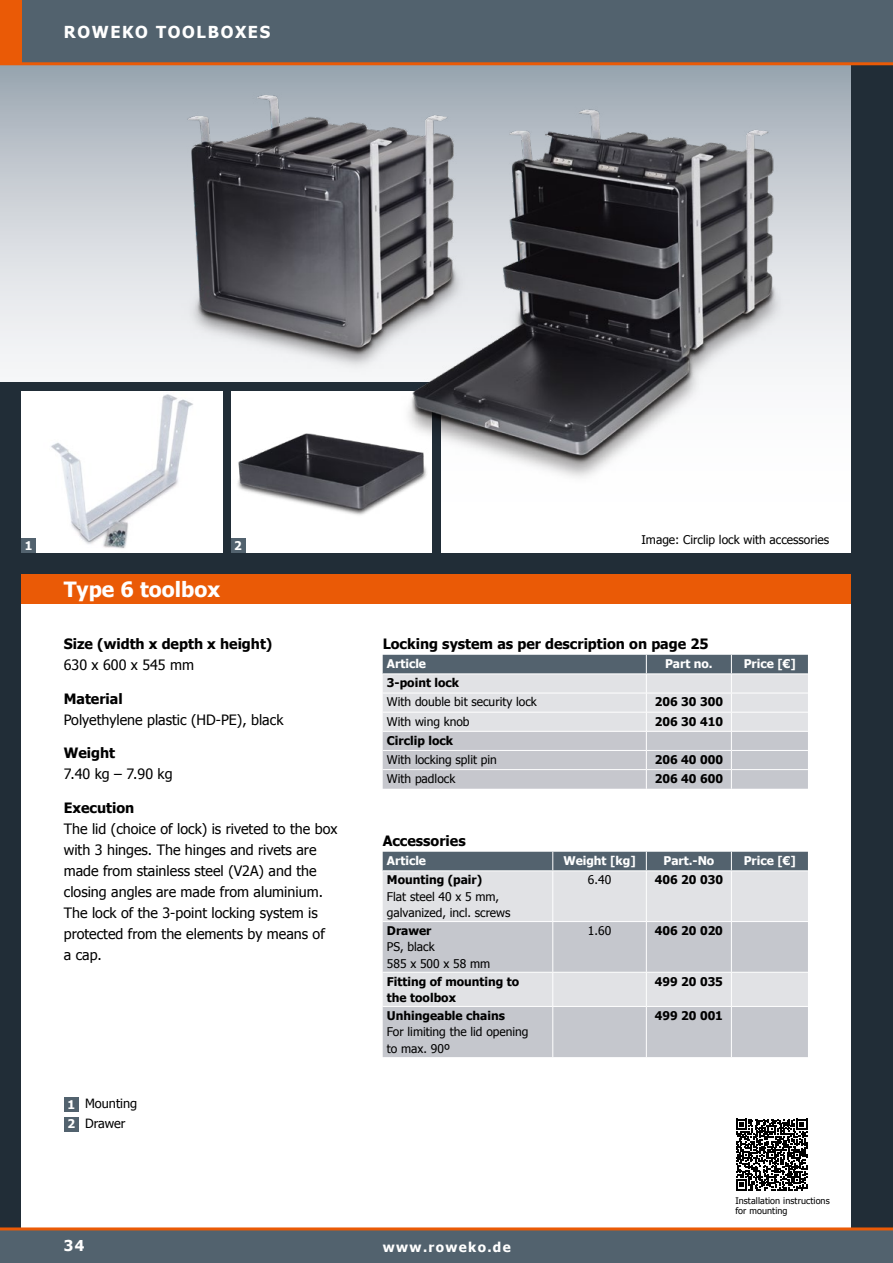
<style>
.page{position:relative;width:893px;height:1263px;background:#212d37}
.page>*{position:absolute;margin:0;border:0;box-sizing:border-box;transform-origin:0 0}
.t1{font:700 21px "Tahoma";color:#fff}
.t2{font:700 16.5px "Tahoma";letter-spacing:.1em;color:#fff}
.t3{font:700 15px "Tahoma";color:#fff}
.t4{font:14.25px/21px "Tahoma";color:#000}
.t5{font:700 14.25px "Tahoma";color:#000}
.t6{font:700 13.5px "Tahoma";letter-spacing:.1em;color:#fff}
.t7{font:12.75px/19.5px "Tahoma";color:#000}
.t8{font:12px/16.5px "Tahoma";color:#000}
.t9{font:700 12px/16.5px "Tahoma";color:#000}
.t10{font:700 12px "Tahoma";color:#fff}
.t11{font:9px/10.5px "Tahoma";letter-spacing:.01em;color:#000}
.s1{font-weight:700;font-size:12px;color:#fff}
</style>
<div class="page">
<svg style="left:0;top:65px;width:850px;height:488px;background:#d5d9de"></svg>
<div style="left:21px;top:604px;width:829px;height:659px;background:#fff"></div>
<img style="left:163px;top:81px;width:320px;height:302px">
<div style="left:0;top:383px;width:440px;height:174px;background:#212d37"></div>
<div style="left:231px;top:391px;width:201px;height:162px;background:#fff"></div>
<img style="left:237px;top:433px;width:168px;height:82px">
<img style="left:21px;top:391px;width:201px;height:162px">
<img style="left:383px;top:95px;width:415px;height:395px">
<svg style="left:736px;top:1119px;width:71px;height:71px"></svg>
<div style="left:0;top:1229px;width:893px;height:34px;background:#52626e"></div>
<div style="left:0;top:0;width:893px;height:64px;background:#52626e"></div>
<hr style="left:0;top:62px;width:893px;height:3px;background:#ea5a06">
<div style="left:0;top:0;width:21px;height:64px;background:#ea5a06"></div>
<div style="left:21px;top:574px;width:829px;height:30px;background:#ea5a06"></div>
<hr style="left:0;top:1227px;width:893px;height:3px;background:#ea5a06">
<svg style="left:383px;top:655px;width:425px;height:134px;background:#c3c6cc"></svg>
<div style="left:383px;top:871px;width:425px;height:50px;background:#e1e2e5"></div>
<svg style="left:383px;top:922px;width:425px;height:135px;background:#cccdd3"></svg>
<hr style="left:383px;top:972px;width:170px;height:1px;background:#fff">
<hr style="left:553px;top:972px;width:93px;height:1px;background:#fff">
<hr style="left:646px;top:972px;width:85px;height:1px;background:#fff">
<hr style="left:731px;top:972px;width:77px;height:1px;background:#fff">
<div style="left:383px;top:852px;width:425px;height:19px;background:#53626e"></div>
<hr style="left:552px;top:871px;width:1px;height:50px;background:#fff">
<hr style="left:646px;top:871px;width:1px;height:50px;background:#fff">
<hr style="left:731px;top:871px;width:1px;height:50px;background:#fff">
<hr style="left:552px;top:922px;width:1px;height:50px;background:#fff">
<hr style="left:646px;top:922px;width:1px;height:50px;background:#fff">
<hr style="left:731px;top:922px;width:1px;height:50px;background:#fff">
<hr style="left:552px;top:972px;width:1px;height:34px;background:#fff">
<hr style="left:646px;top:972px;width:1px;height:34px;background:#fff">
<hr style="left:731px;top:972px;width:1px;height:34px;background:#fff">
<hr style="left:552px;top:1007px;width:1px;height:50px;background:#fff">
<hr style="left:646px;top:1007px;width:1px;height:50px;background:#fff">
<hr style="left:731px;top:1007px;width:1px;height:50px;background:#fff">
<hr style="left:383px;top:1006px;width:170px;height:1px;background:#fff">
<hr style="left:553px;top:1006px;width:93px;height:1px;background:#fff">
<hr style="left:646px;top:1006px;width:85px;height:1px;background:#fff">
<hr style="left:731px;top:1006px;width:77px;height:1px;background:#fff">
<div style="left:64px;top:1097px;width:15px;height:15px;background:#52626e"></div>
<div style="left:64px;top:1117px;width:15px;height:14px;background:#52626e"></div>
<div style="left:231px;top:538px;width:15px;height:15px;background:#52626e"></div>
<div style="left:21px;top:538px;width:15px;height:15px;background:#52626e"></div>
<p class="t2" style="left:64px;top:20px;width:208px">ROWEKO TOOLBOXES</p>
<p class="t10" style="left:25px;top:537px;width:9px">1</p>
<p class="t10" style="left:234px;top:537px;width:9px">2</p>
<p class="t8" style="left:642px;top:531px;width:189px">Image: Circlip lock with accessories</p>
<h1 class="t1" style="left:64px;top:574px;width:158px">Type 6 toolbox</h1>
<p class="t5" style="left:64px;top:634px;width:210px">Size (width x depth x height)</p>
<p class="t4" style="left:64px;top:653px;width:132px">630 x 600 x 545 mm</p>
<p class="t5" style="left:64px;top:688px;width:60px">Material</p>
<p class="t4" style="left:64px;top:708px;width:221px">Polyethylene plastic (HD-PE), black</p>
<p class="t5" style="left:64px;top:743px;width:53px">Weight</p>
<p class="t4" style="left:64px;top:763px;width:110px">7.40 kg – 7.90 kg</p>
<p class="t5" style="left:64px;top:798px;width:72px">Execution</p>
<p class="t4" style="left:64px;top:818px;width:275px">The lid (choice of lock) is riveted to the box with 3 hinges. The hinges and rivets are made from stainless steel (V2A) and the closing angles are made from aluminium.<br>The lock of the 3-point locking system is protected from the elements by means of<br>a cap.</p>
<p class="t7" style="left:67px;top:1093px;width:71px"><span class="s1">1</span> Mounting<br><span class="s1">2</span> Drawer</p>
<p class="t5" style="left:383px;top:634px;width:327px">Locking system as per description on page 25</p>
<p class="t10" style="left:387px;top:655px;width:41px">Article</p>
<p class="t10" style="left:665px;top:655px;width:49px">Part no.</p>
<p class="t10" style="left:744px;top:655px;width:54px">Price [€]</p>
<p class="t9" style="left:387px;top:674px;width:74px">3-point lock</p>
<p class="t8" style="left:387px;top:693px;width:151px">With double bit security lock</p>
<p class="t9" style="left:655px;top:693px;width:70px">206 30 300</p>
<p class="t8" style="left:387px;top:712px;width:84px">With wing knob</p>
<p class="t9" style="left:655px;top:712px;width:70px">206 30 410</p>
<p class="t9" style="left:387px;top:731px;width:68px">Circlip lock</p>
<p class="t8" style="left:387px;top:751px;width:111px">With locking split pin</p>
<p class="t9" style="left:655px;top:750px;width:70px">206 40 000</p>
<p class="t8" style="left:387px;top:770px;width:70px">With padlock</p>
<p class="t9" style="left:655px;top:770px;width:70px">206 40 600</p>
<p class="t5" style="left:383px;top:830px;width:85px">Accessories</p>
<p class="t10" style="left:387px;top:852px;width:41px">Article</p>
<p class="t10" style="left:563px;top:852px;width:74px">Weight [kg]</p>
<p class="t10" style="left:663px;top:852px;width:52px">Part.-No</p>
<p class="t10" style="left:744px;top:852px;width:54px">Price [€]</p>
<p class="t9" style="left:387px;top:871px;width:97px">Mounting (pair)</p>
<p class="t8" style="left:387px;top:888px;width:125px">Flat steel 40 x 5 mm, galvanized, incl. screws</p>
<p class="t8" style="left:588px;top:871px;width:25px">6.40</p>
<p class="t9" style="left:655px;top:871px;width:70px">406 20 030</p>
<p class="t9" style="left:387px;top:922px;width:46px">Drawer</p>
<p class="t8" style="left:387px;top:938px;width:105px">PS, black<br>585 x 500 x 58 mm</p>
<p class="t8" style="left:588px;top:922px;width:25px">1.60</p>
<p class="t9" style="left:655px;top:922px;width:70px">406 20 020</p>
<p class="t9" style="left:387px;top:972px;width:134px">Fitting of mounting to the toolbox</p>
<p class="t9" style="left:655px;top:972px;width:70px">499 20 035</p>
<p class="t9" style="left:387px;top:1006px;width:119px">Unhingeable chains</p>
<p class="t8" style="left:387px;top:1023px;width:143px">For limiting the lid opening to max. 90º</p>
<p class="t9" style="left:655px;top:1006px;width:70px">499 20 001</p>
<p class="t11" style="left:735px;top:1194px;width:96px">Installation instructions for mounting</p>
<p class="t3" style="left:64px;top:1235px;width:22px">34</p>
<p class="t6" style="left:383px;top:1237px;width:129px">www.roweko.de</p>
</div>
